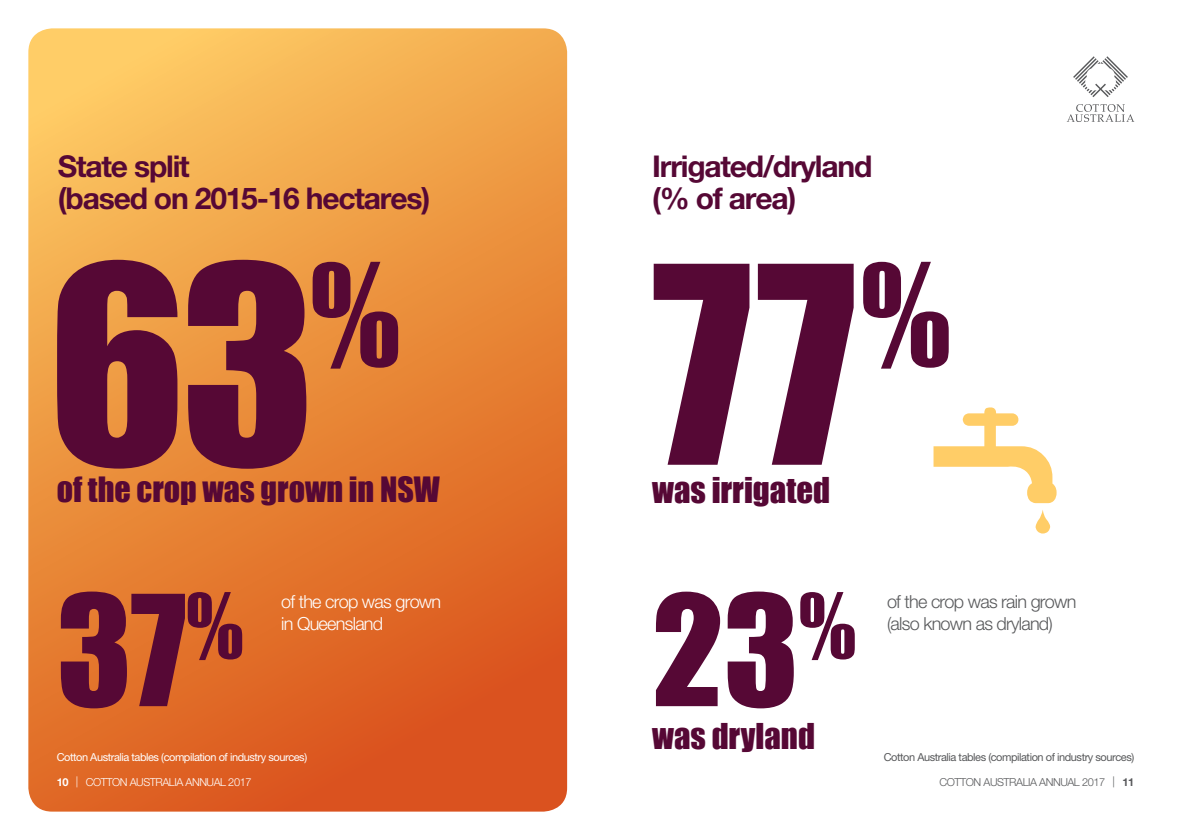
<style>
.page{position:relative;width:1191px;height:840px;background:#fff}
.page>*{position:absolute;margin:0;border:0;box-sizing:border-box;transform-origin:0 0}
.t1{font:254px "Impact";color:#560835}
.t2{font:142px "Impact";color:#560835}
.t3{font:32.6px "Impact";color:#560835}
.t4{font:32px "Impact";color:#560835}
.t5{font:700 30px/32px "Helvetica Neue";letter-spacing:-.04em;color:#560835}
.t6{font:300 18px/21.6px "Helvetica Neue";letter-spacing:-.04em;color:#58595b}
.t7{font:300 18px/21.6px "Helvetica Neue";letter-spacing:-.04em;color:#fff}
.t8{font:11px "Helvetica Neue";letter-spacing:-.04em;color:#58595b}
.t9{font:11px "Helvetica Neue";letter-spacing:-.04em;color:#fff}
.t10{font:300 11px "Helvetica Neue";letter-spacing:-.04em;color:#fff}
.t11{font:300 11px "Helvetica Neue";letter-spacing:-.04em;color:#58595b}
.s1{font-weight:700}
</style>
<div class="page">
<svg style="left:28px;top:28px;width:539px;height:783px;background:#e9893b"></svg>
<svg style="left:1073px;top:56px;width:55px;height:41px"></svg>
<svg style="left:1066px;top:104px;width:68px;height:18px"></svg>
<svg style="left:933px;top:407px;width:123px;height:96px"></svg>
<svg style="left:1035px;top:510px;width:15px;height:23px"></svg>
<p class="t5" style="left:58px;top:149px;width:374px">State split<br>(based on 2015-16 hectares)</p>
<h1 class="t1" style="left:48px;top:168px;width:354px">63<sup>%</sup></h1>
<p class="t4" style="left:57px;top:464px;width:385px">of the crop was grown in NSW</p>
<h2 class="t2" style="left:57px;top:540px;width:188px">37<sup>%</sup></h2>
<p class="t7" style="left:281px;top:590px;width:162px">of the crop was grown in Queensland</p>
<p class="t9" style="left:57px;top:749px;width:252px">Cotton Australia tables (compilation of industry sources)</p>
<p class="t5" style="left:652px;top:149px;width:222px">Irrigated/dryland (% of area)</p>
<h1 class="t1" style="left:652px;top:168px;width:300px">77<sup>%</sup></h1>
<p class="t3" style="left:652px;top:464px;width:179px">was irrigated</p>
<h2 class="t2" style="left:652px;top:540px;width:205px">23<sup>%</sup></h2>
<p class="t3" style="left:652px;top:710px;width:164px">was dryland</p>
<p class="t6" style="left:887px;top:590px;width:191px">of the crop was rain grown (also known as dryland)</p>
<p class="t8" style="left:883px;top:749px;width:252px">Cotton Australia tables (compilation of industry sources)</p>
<p class="t10" style="left:57px;top:775px;width:196px"><span class="s1">10</span> | COTTON AUSTRALIA ANNUAL 2017</p>
<p class="t11" style="left:939px;top:775px;width:196px">COTTON AUSTRALIA ANNUAL 2017 | <span class="s1">11</span></p>
</div>
